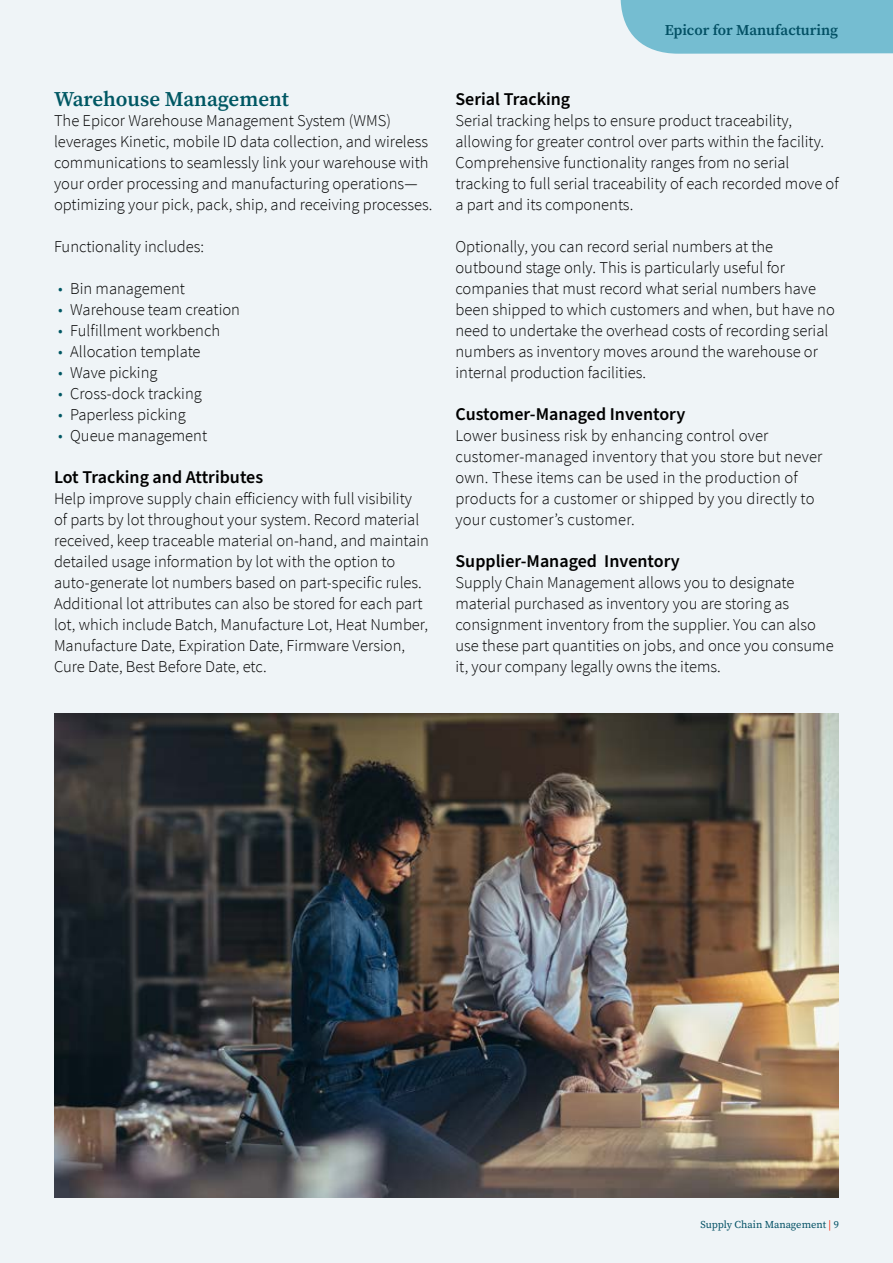
<style>
.page{position:relative;width:893px;height:1263px;background:#eff4f7}
.page>*{position:absolute;margin:0;border:0;box-sizing:border-box;transform-origin:0 0}
.H2_Body{font:600 21px "Source Serif Pro";letter-spacing:-.005em;color:#005763}
.t1{font:600 18px "Source Sans Pro";color:#000}
.Body_Copy{font:300 16.5px/21px "Source Sans Pro";color:#000}
.t2{font:600 15px "Source Serif Pro";color:#025064}
.t3{font:10.5px "Source Serif Pro";letter-spacing:-.005em;color:#025064}
.s1{color:#005763}
.s2{color:#ff2102}
</style>
<div class="page">
<div style="left:621px;top:0;width:272px;height:54px;background:#75bdd1"></div>
<img style="left:54px;top:714px;width:785px;height:484px">
<p class="H2_Body" style="left:54px;top:84px;width:237px">Warehouse Management</p>
<p class="Body_Copy" style="left:54px;top:110px;width:380px">The Epicor Warehouse Management System (WMS) leverages Kinetic, mobile ID data collection, and wireless communications to seamlessly link your warehouse with your order processing and manufacturing operations— optimizing your pick, pack, ship, and receiving processes.</p>
<p class="Body_Copy" style="left:54px;top:236px;width:152px">Functionality includes:</p>
<p class="Body_Copy" style="left:58px;top:278px;width:128px"><span class="s1">•</span> Bin management</p>
<p class="Body_Copy" style="left:58px;top:299px;width:183px"><span class="s1">•</span> Warehouse team creation</p>
<p class="Body_Copy" style="left:58px;top:320px;width:163px"><span class="s1">•</span> Fulfillment workbench</p>
<p class="Body_Copy" style="left:58px;top:341px;width:144px"><span class="s1">•</span> Allocation template</p>
<p class="Body_Copy" style="left:58px;top:362px;width:101px"><span class="s1">•</span> Wave picking</p>
<p class="Body_Copy" style="left:58px;top:383px;width:145px"><span class="s1">•</span> Cross-dock tracking</p>
<p class="Body_Copy" style="left:58px;top:404px;width:129px"><span class="s1">•</span> Paperless picking</p>
<p class="Body_Copy" style="left:58px;top:425px;width:150px"><span class="s1">•</span> Queue management</p>
<h3 class="t1" style="left:54px;top:465px;width:211px">Lot Tracking and Attributes</h3>
<p class="Body_Copy" style="left:54px;top:488px;width:377px">Help improve supply chain efficiency with full visibility of parts by lot throughout your system. Record material received, keep traceable material on-hand, and maintain detailed usage information by lot with the option to auto-generate lot numbers based on part-specific rules.<br>Additional lot attributes can also be stored for each part lot, which include Batch, Manufacture Lot, Heat Number, Manufacture Date, Expiration Date, Firmware Version, Cure Date, Best Before Date, etc.</p>
<p class="t2" style="left:665px;top:19px;width:175px">Epicor for Manufacturing</p>
<h3 class="t1" style="left:455px;top:87px;width:116px">Serial Tracking</h3>
<p class="Body_Copy" style="left:455px;top:110px;width:385px">Serial tracking helps to ensure product traceability, allowing for greater control over parts within the facility.<br>Comprehensive functionality ranges from no serial tracking to full serial traceability of each recorded move of a part and its components.</p>
<p class="Body_Copy" style="left:455px;top:236px;width:381px">Optionally, you can record serial numbers at the outbound stage only. This is particularly useful for companies that must record what serial numbers have been shipped to which customers and when, but have no need to undertake the overhead costs of recording serial numbers as inventory moves around the warehouse or internal production facilities.</p>
<h3 class="t1" style="left:455px;top:402px;width:231px">Customer-Managed Inventory</h3>
<p class="Body_Copy" style="left:455px;top:425px;width:368px">Lower business risk by enhancing control over customer-managed inventory that you store but never own. These items can be used in the production of products for a customer or shipped by you directly to your customer’s customer.</p>
<h3 class="t1" style="left:455px;top:549px;width:226px">Supplier-Managed Inventory</h3>
<p class="Body_Copy" style="left:455px;top:572px;width:380px">Supply Chain Management allows you to designate material purchased as inventory you are storing as consignment inventory from the supplier. You can also use these part quantities on jobs, and once you consume it, your company legally owns the items.</p>
<p class="t3" style="left:700px;top:1217px;width:140px">Supply Chain Management <span class="s2">|</span> 9</p>
</div>
